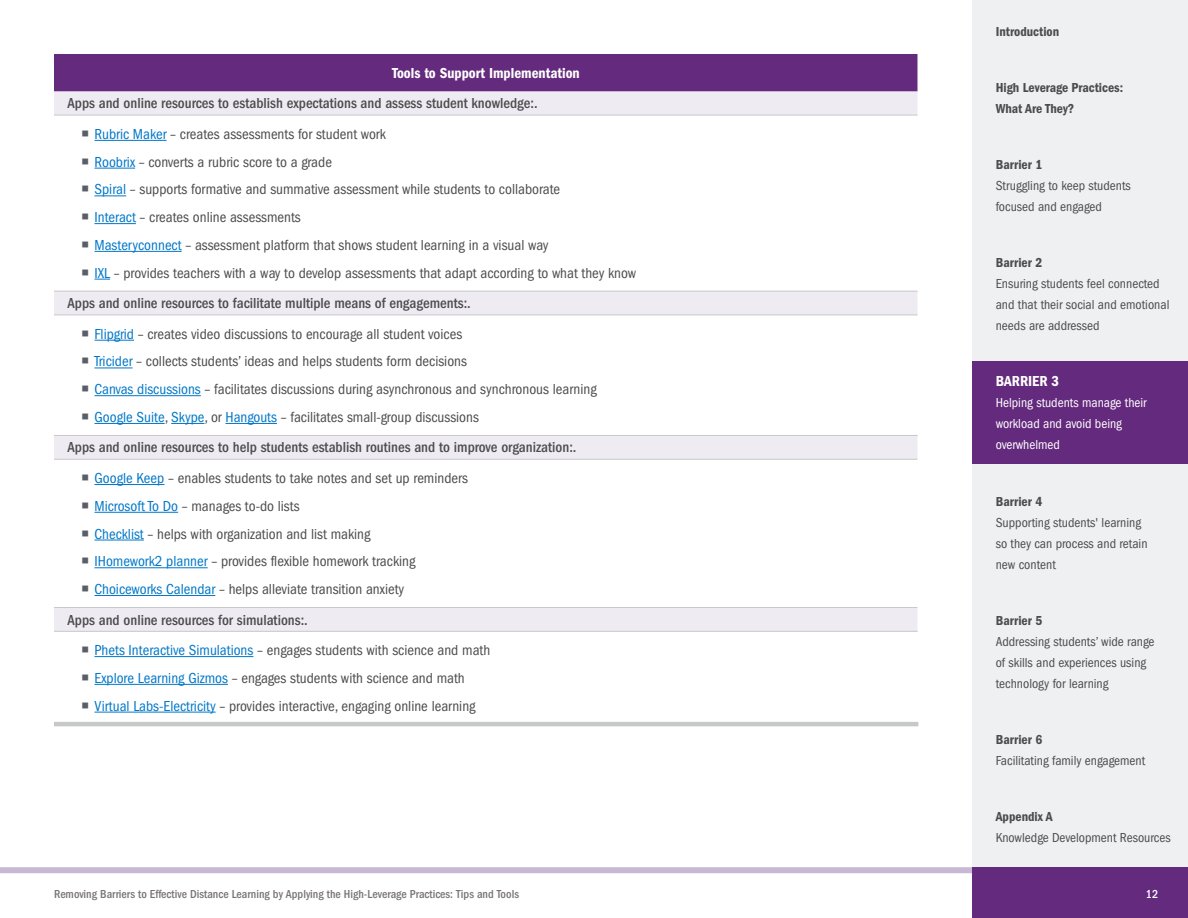
<style>
.page{position:relative;width:1188px;height:918px;background:#fff}
.page>*{position:absolute;margin:0;border:0;box-sizing:border-box;transform-origin:0 0}
.t1{font:condensed 15px "ITC Franklin Gothic Std";color:#4b4c4d}
.t2{font:500 condensed 15px "ITC Franklin Gothic Std";color:#4b4c4d}
.t3{font:15px "ITC Franklin Gothic Std Dm Cd";color:#fff}
.t4{font:condensed 13.5px/21px "ITC Franklin Gothic Std";color:#4b4c4d}
.t5{font:13.5px/21px "ITC Franklin Gothic Std Dm Cd";color:#4b4c4d}
.t6{font:condensed 13.5px/21px "ITC Franklin Gothic Std";color:#fff}
.t7{font:500 condensed 12px "ITC Franklin Gothic Std";color:#787378}
.t8{font:500 condensed 12px "ITC Franklin Gothic Std";color:#fff}
.s1{color:#0077c8}
</style>
<div class="page">
<div style="left:972px;top:0;width:216px;height:918px;background:#eff0f1"></div>
<div style="left:0;top:867px;width:1188px;height:6px;background:#c7b8d4"></div>
<div style="left:972px;top:361px;width:216px;height:103px;background:#642a7d"></div>
<div style="left:972px;top:867px;width:216px;height:51px;background:#642a7d"></div>
<div style="left:54px;top:54px;width:864px;height:37px;background:#642a7d"></div>
<svg style="left:54px;top:91px;width:864px;height:540px"></svg>
<hr style="left:54px;top:115px;width:864px;height:1px;background:#c7c8ca">
<hr style="left:54px;top:291px;width:864px;height:1px;background:#c7c8ca">
<hr style="left:54px;top:315px;width:864px;height:1px;background:#c7c8ca">
<hr style="left:54px;top:435px;width:864px;height:1px;background:#c7c8ca">
<hr style="left:54px;top:722px;width:864px;height:4px;background:#c7c8ca">
<hr style="left:54px;top:459px;width:864px;height:1px;background:#c7c8ca">
<hr style="left:54px;top:607px;width:864px;height:1px;background:#c7c8ca">
<hr style="left:54px;top:631px;width:864px;height:1px;background:#c7c8ca">
<hr style="left:94px;top:140px;width:72px;height:1px;background:#0077c8">
<hr style="left:94px;top:168px;width:41px;height:1px;background:#0077c8">
<hr style="left:94px;top:195px;width:32px;height:1px;background:#0077c8">
<hr style="left:94px;top:223px;width:42px;height:1px;background:#0077c8">
<hr style="left:94px;top:251px;width:88px;height:1px;background:#0077c8">
<svg style="left:94px;top:279px;width:16px;height:1px"></svg>
<hr style="left:94px;top:340px;width:40px;height:1px;background:#0077c8">
<hr style="left:94px;top:368px;width:39px;height:1px;background:#0077c8">
<hr style="left:94px;top:395px;width:107px;height:1px;background:#0077c8">
<hr style="left:94px;top:423px;width:71px;height:1px;background:#0077c8">
<hr style="left:171px;top:423px;width:33px;height:1px;background:#0077c8">
<hr style="left:226px;top:423px;width:51px;height:1px;background:#0077c8">
<hr style="left:94px;top:484px;width:70px;height:1px;background:#0077c8">
<hr style="left:94px;top:512px;width:84px;height:1px;background:#0077c8">
<hr style="left:94px;top:540px;width:50px;height:1px;background:#0077c8">
<hr style="left:94px;top:567px;width:114px;height:1px;background:#0077c8">
<hr style="left:94px;top:595px;width:121px;height:1px;background:#0077c8">
<hr style="left:94px;top:656px;width:159px;height:1px;background:#0077c8">
<hr style="left:94px;top:684px;width:134px;height:1px;background:#0077c8">
<hr style="left:94px;top:712px;width:122px;height:1px;background:#0077c8">
<svg style="left:82px;top:130px;width:6px;height:6px"></svg>
<svg style="left:82px;top:158px;width:6px;height:6px"></svg>
<svg style="left:82px;top:186px;width:6px;height:6px"></svg>
<svg style="left:82px;top:214px;width:6px;height:6px"></svg>
<svg style="left:82px;top:241px;width:6px;height:6px"></svg>
<svg style="left:82px;top:269px;width:6px;height:6px"></svg>
<svg style="left:82px;top:330px;width:6px;height:6px"></svg>
<svg style="left:82px;top:358px;width:6px;height:6px"></svg>
<svg style="left:82px;top:386px;width:6px;height:6px"></svg>
<svg style="left:82px;top:414px;width:6px;height:5px"></svg>
<svg style="left:82px;top:475px;width:6px;height:6px"></svg>
<svg style="left:82px;top:502px;width:6px;height:6px"></svg>
<svg style="left:82px;top:530px;width:6px;height:6px"></svg>
<svg style="left:82px;top:558px;width:6px;height:6px"></svg>
<svg style="left:82px;top:586px;width:6px;height:6px"></svg>
<h4 class="t3" style="left:392px;top:64px;width:189px">Tools to Support Implementation</h4>
<p class="t2" style="left:67px;top:95px;width:468px">Apps and online resources to establish expectations and assess student knowledge:</p>
<p class="t1" style="left:95px;top:125px;width:293px"><span class="s1">Rubric Maker</span> – creates assessments for student work</p>
<p class="t1" style="left:95px;top:153px;width:239px"><span class="s1">Roobrix</span> – converts a rubric score to a grade</p>
<p class="t1" style="left:95px;top:181px;width:467px"><span class="s1">Spiral</span> – supports formative and summative assessment while students to collaborate</p>
<p class="t1" style="left:95px;top:209px;width:208px"><span class="s1">Interact</span> – creates online assessments</p>
<p class="t1" style="left:95px;top:236px;width:455px"><span class="s1">Masteryconnect</span> – assessment platform that shows student learning in a visual way</p>
<p class="t1" style="left:95px;top:264px;width:543px"><span class="s1">IXL</span> – provides teachers with a way to develop assessments that adapt according to what they know</p>
<p class="t2" style="left:68px;top:295px;width:401px">Apps and online resources to facilitate multiple means of engagements:</p>
<p class="t1" style="left:95px;top:325px;width:369px"><span class="s1">Flipgrid</span> – creates video discussions to encourage all student voices</p>
<p class="t1" style="left:95px;top:353px;width:374px"><span class="s1">Tricider</span> – collects students’ ideas and helps students form decisions</p>
<p class="t1" style="left:95px;top:381px;width:504px"><span class="s1">Canvas discussions</span> – facilitates discussions during asynchronous and synchronous learning</p>
<p class="t1" style="left:95px;top:409px;width:386px"><span class="s1">Google Suite</span>, <span class="s1">Skype</span>, or <span class="s1">Hangouts</span> – facilitates small-group discussions</p>
<p class="t2" style="left:68px;top:439px;width:507px">Apps and online resources to help students establish routines and to improve organization:</p>
<p class="t1" style="left:95px;top:470px;width:375px"><span class="s1">Google Keep</span> – enables students to take notes and set up reminders</p>
<p class="t1" style="left:95px;top:497px;width:207px"><span class="s1">Microsoft To Do</span> – manages to-do lists</p>
<p class="t1" style="left:95px;top:525px;width:278px"><span class="s1">Checklist</span> – helps with organization and list making</p>
<p class="t1" style="left:95px;top:553px;width:322px"><span class="s1">IHomework2 planner</span> – provides flexible homework tracking</p>
<p class="t1" style="left:95px;top:581px;width:311px"><span class="s1">Choiceworks Calendar</span> – helps alleviate transition anxiety</p>
<p class="t2" style="left:68px;top:611px;width:238px">Apps and online resources for simulations:</p>
<p class="t1" style="left:95px;top:642px;width:397px"><span class="s1">Phets Interactive Simulations</span> – engages students with science and math</p>
<p class="t1" style="left:95px;top:669px;width:372px"><span class="s1">Explore Learning Gizmos</span> – engages students with science and math</p>
<p class="t1" style="left:95px;top:697px;width:383px"><span class="s1">Virtual Labs-Electricity</span> – provides interactive, engaging online learning</p>
<p class="t7" style="left:54px;top:887px;width:467px">Removing Barriers to Effective Distance Learning by Applying the High-Leverage Practices: Tips and Tools</p>
<p class="t5" style="left:996px;top:21px;width:65px">Introduction</p>
<p class="t5" style="left:996px;top:77px;width:129px">High Leverage Practices:<br>What Are They?</p>
<p class="t5" style="left:996px;top:154px;width:48px">Barrier 1</p>
<p class="t4" style="left:996px;top:175px;width:137px">Struggling to keep students focused and engaged</p>
<p class="t5" style="left:996px;top:252px;width:48px">Barrier 2</p>
<p class="t4" style="left:996px;top:274px;width:175px">Ensuring students feel connected and that their social and emotional needs are addressed</p>
<p class="t3" style="left:996px;top:373px;width:65px">BARRIER 3</p>
<p class="t6" style="left:996px;top:393px;width:152px">Helping students manage their workload and avoid being overwhelmed</p>
<p class="t5" style="left:996px;top:491px;width:48px">Barrier 4</p>
<p class="t4" style="left:996px;top:512px;width:153px">Supporting students' learning so they can process and retain new content</p>
<p class="t5" style="left:996px;top:610px;width:48px">Barrier 5</p>
<p class="t4" style="left:996px;top:631px;width:160px">Addressing students’ wide range of skills and experiences using technology for learning</p>
<p class="t5" style="left:996px;top:729px;width:48px">Barrier 6</p>
<p class="t4" style="left:996px;top:750px;width:151px">Facilitating family engagement</p>
<p class="t5" style="left:996px;top:806px;width:58px">Appendix A</p>
<p class="t4" style="left:996px;top:827px;width:176px">Knowledge Development Resources</p>
<p class="t8" style="left:1146px;top:887px;width:14px">12</p>
</div>
